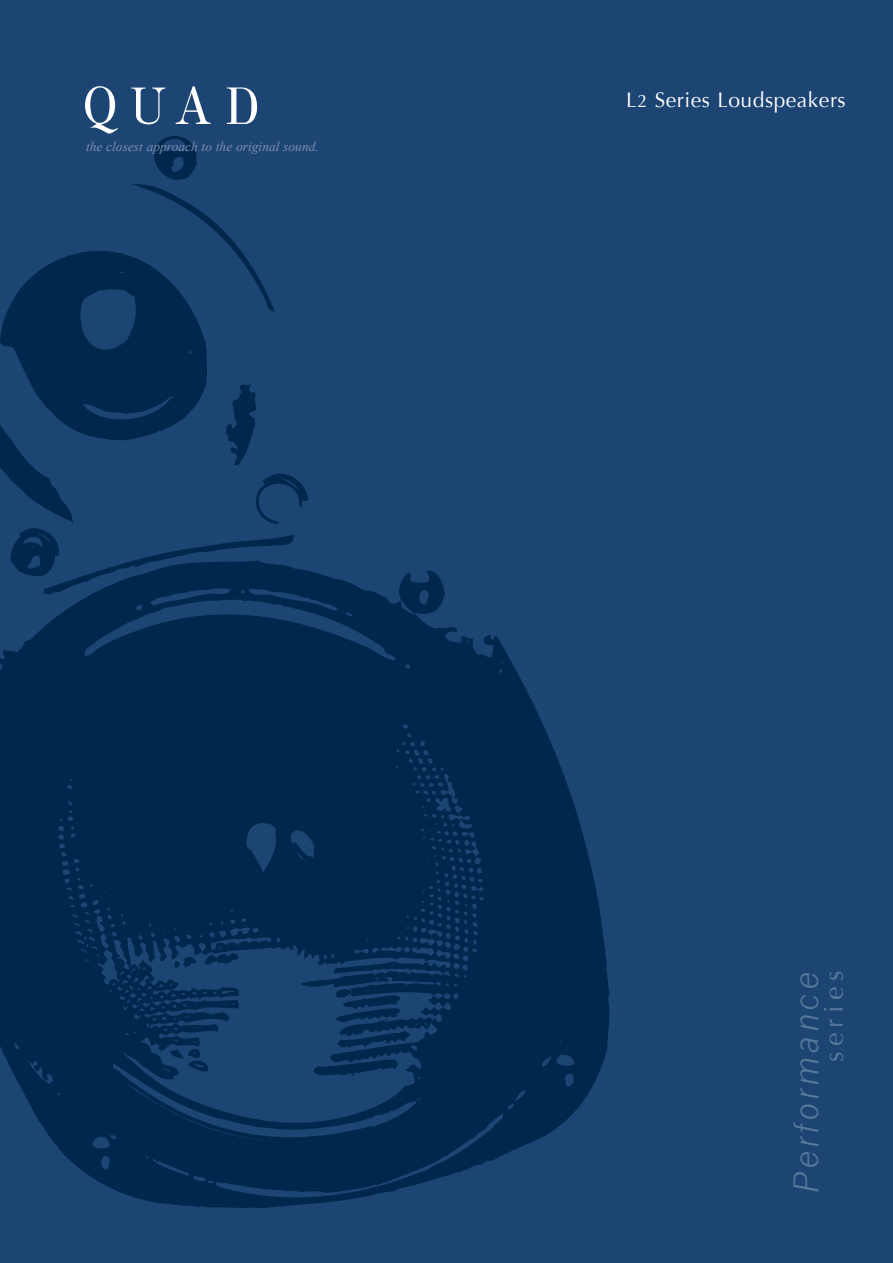
<style>
.page{position:relative;width:893px;height:1263px;background:#1d4574}
.page>*{position:absolute;margin:0;border:0;box-sizing:border-box;transform-origin:0 0}
.t1{font:italic 33px "News Gothic";letter-spacing:.1em;color:#579}
.t2{font:27px "Optima";letter-spacing:.2em;color:#579}
.t3{font:21px "Optima";letter-spacing:.025em;color:#fff}
.t4{font:italic 13.5px "Times New Roman";color:#7a8cb0}
.s1{font-size:18px}
</style>
<div class="page">
<svg style="left:0;top:570px;width:610px;height:639px"></svg>
<svg style="left:61px;top:782px;width:414px;height:381px"></svg>
<svg style="left:0;top:86px;width:310px;height:510px"></svg>
<p class="t4" style="left:86px;top:139px;width:234px">the closest approach to the original sound.</p>
<h3 class="t3" style="left:626px;top:88px;width:221px">L<span class="s1">2</span> Series Loudspeakers</h3>
<h1 class="t1" style="left:787px;top:1194px;width:223px;rotate:-90deg">Performance</h1>
<h2 class="t2" style="left:818px;top:1062px;width:93px;rotate:-90deg">series</h2>
</div>
